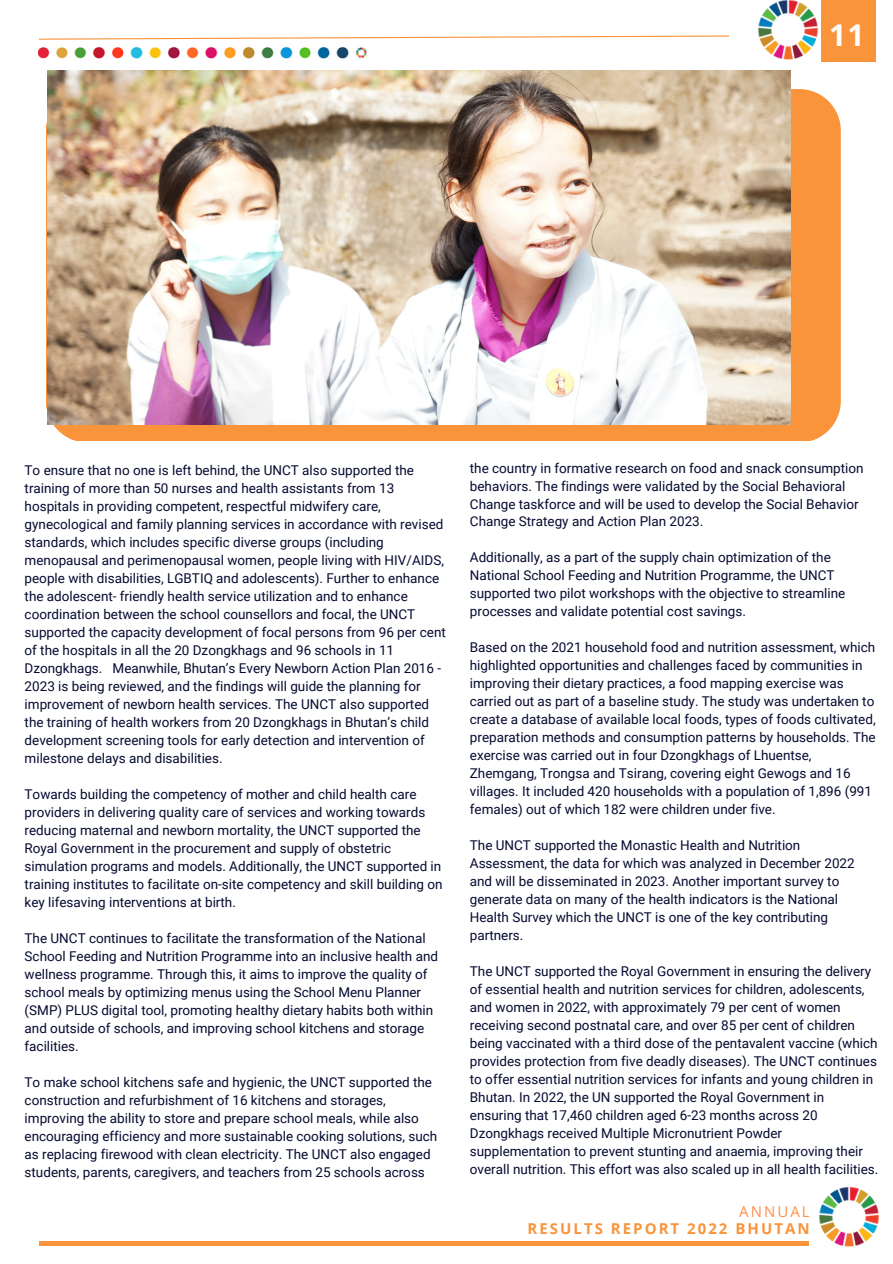
<style>
.page{position:relative;width:893px;height:1264px;background:#fff}
.page>*{position:absolute;margin:0;border:0;box-sizing:border-box;transform-origin:0 0}
.t1{font:700 30px "Open Sans";color:#fff}
.t2{font:700 15px "Open Sans";letter-spacing:.135em;color:#f9943b}
.t3{font:15px "Open Sans";letter-spacing:.135em;color:#ff914d}
.t4{font:13.5px/18px "Roboto";color:#050a30}
</style>
<div class="page">
<div style="left:821px;top:0;width:54px;height:62px;background:#f9943b"></div>
<img style="left:758px;top:0;width:60px;height:60px">
<svg style="left:38px;top:35px;width:691px;height:5px"></svg>
<img style="left:39px;top:46px;width:327px;height:13px">
<hr style="left:39px;top:1241px;width:769px;height:4px;background:#f9943b">
<img style="left:819px;top:1186px;width:60px;height:60px">
<svg style="left:46px;top:89px;width:794px;height:352px;fill:#f9943b"></svg>
<img style="left:48px;top:70px;width:742px;height:354px">
<h1 class="t1" style="left:829px;top:14px;width:37px">11</h1>
<p class="t4" style="left:25px;top:461px;width:423px">To ensure that no one is left behind, the UNCT also supported the training of more than 50 nurses and health assistants from 13 hospitals in providing competent, respectful midwifery care, gynecological and family planning services in accordance with revised standards, which includes specific diverse groups (including menopausal and perimenopausal women, people living with HIV/AIDS, people with disabilities, LGBTIQ and adolescents). Further to enhance the adolescent- friendly health service utilization and to enhance coordination between the school counsellors and focal, the UNCT supported the capacity development of focal persons from 96 per cent of the hospitals in all the 20 Dzongkhags and 96 schools in 11<br>Dzongkhags. Meanwhile, Bhutan’s Every Newborn Action Plan 2016 - 2023 is being reviewed, and the findings will guide the planning for improvement of newborn health services. The UNCT also supported the training of health workers from 20 Dzongkhags in Bhutan’s child development screening tools for early detection and intervention of milestone delays and disabilities.</p>
<p class="t4" style="left:25px;top:785px;width:419px">Towards building the competency of mother and child health care providers in delivering quality care of services and working towards reducing maternal and newborn mortality, the UNCT supported the Royal Government in the procurement and supply of obstetric simulation programs and models. Additionally, the UNCT supported in training institutes to facilitate on-site competency and skill building on key lifesaving interventions at birth.</p>
<p class="t4" style="left:25px;top:929px;width:415px">The UNCT continues to facilitate the transformation of the National School Feeding and Nutrition Programme into an inclusive health and wellness programme. Through this, it aims to improve the quality of school meals by optimizing menus using the School Menu Planner (SMP) PLUS digital tool, promoting healthy dietary habits both within and outside of schools, and improving school kitchens and storage facilities.</p>
<p class="t4" style="left:25px;top:1073px;width:414px">To make school kitchens safe and hygienic, the UNCT supported the construction and refurbishment of 16 kitchens and storages, improving the ability to store and prepare school meals, while also encouraging efficiency and more sustainable cooking solutions, such as replacing firewood with clean electricity. The UNCT also engaged students, parents, caregivers, and teachers from 25 schools across</p>
<p class="t4" style="left:470px;top:459px;width:395px">the country in formative research on food and snack consumption behaviors. The findings were validated by the Social Behavioral Change taskforce and will be used to develop the Social Behavior Change Strategy and Action Plan 2023.</p>
<p class="t4" style="left:470px;top:549px;width:377px">Additionally, as a part of the supply chain optimization of the National School Feeding and Nutrition Programme, the UNCT supported two pilot workshops with the objective to streamline processes and validate potential cost savings.</p>
<p class="t4" style="left:470px;top:639px;width:407px">Based on the 2021 household food and nutrition assessment, which highlighted opportunities and challenges faced by communities in improving their dietary practices, a food mapping exercise was carried out as part of a baseline study. The study was undertaken to create a database of available local foods, types of foods cultivated, preparation methods and consumption patterns by households. The exercise was carried out in four Dzongkhags of Lhuentse, Zhemgang, Trongsa and Tsirang, covering eight Gewogs and 16 villages. It included 420 households with a population of 1,896 (991 females) out of which 182 were children under five.</p>
<p class="t4" style="left:470px;top:836px;width:386px">The UNCT supported the Monastic Health and Nutrition Assessment, the data for which was analyzed in December 2022 and will be disseminated in 2023. Another important survey to generate data on many of the health indicators is the National Health Survey which the UNCT is one of the key contributing partners.</p>
<p class="t4" style="left:470px;top:962px;width:410px">The UNCT supported the Royal Government in ensuring the delivery of essential health and nutrition services for children, adolescents, and women in 2022, with approximately 79 per cent of women receiving second postnatal care, and over 85 per cent of children being vaccinated with a third dose of the pentavalent vaccine (which provides protection from five deadly diseases). The UNCT continues to offer essential nutrition services for infants and young children in Bhutan. In 2022, the UN supported the Royal Government in ensuring that 17,460 children aged 6-23 months across 20<br>Dzongkhags received Multiple Micronutrient Powder supplementation to prevent stunting and anaemia, improving their overall nutrition. This effort was also scaled up in all health facilities.</p>
<p class="t3" style="left:739px;top:1200px;width:72px">ANNUAL</p>
<p class="t2" style="left:527px;top:1218px;width:283px">RESULTS REPORT 2022 BHUTAN</p>
</div>
